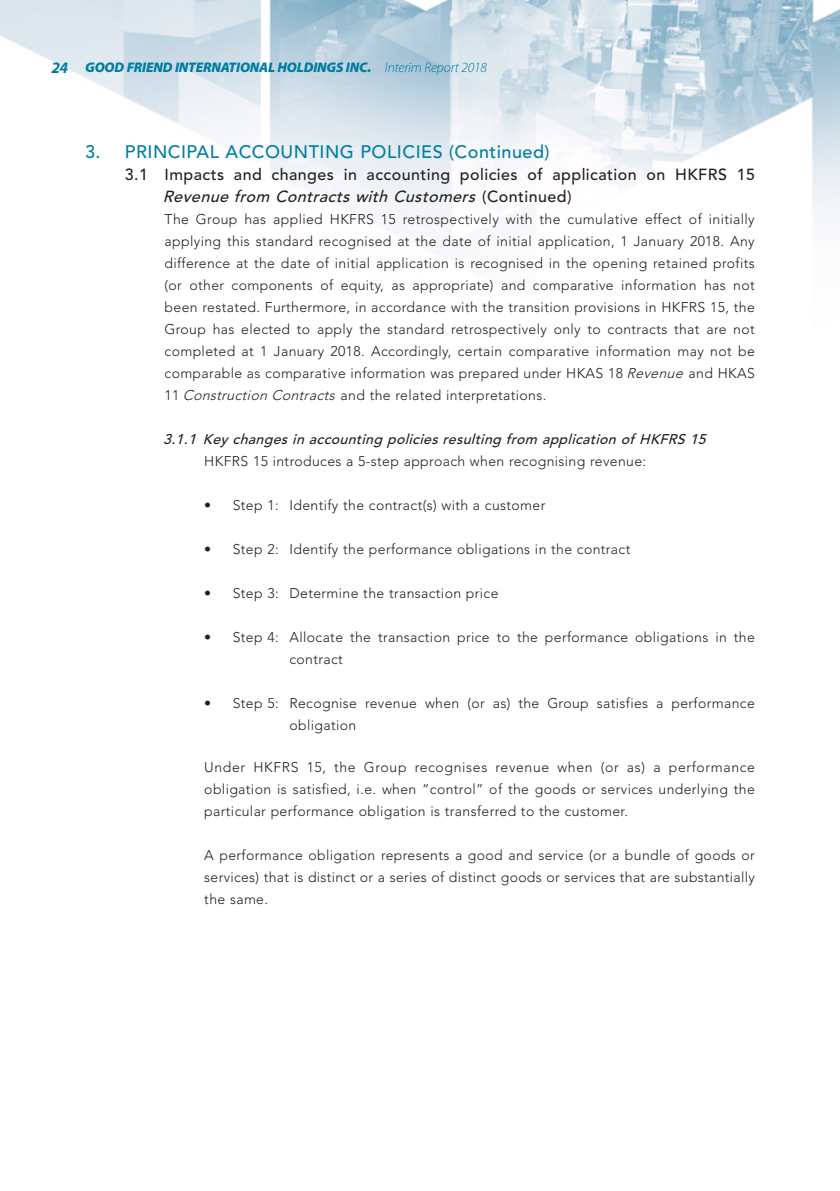
<style>
.page{position:relative;width:840px;height:1191px;background:#fff}
.page>*{position:absolute;margin:0;border:0;box-sizing:border-box;transform-origin:0 0}
.Notes_HD1{font:500 18px "Avenir LT Std";letter-spacing:.03em;color:#007da1}
.Notes_HD2{font:500 16px/22px "Avenir LT Std";letter-spacing:.03em;color:#231f20}
.Notes{font:300 14px/22px "Avenir LT Std";letter-spacing:.025em;color:#231f20;text-align:justify}
.Notes_HD3{font:italic 500 14px "Avenir LT Std";color:#231f20}
.t1{font:italic 900 14px "Myriad Pro";letter-spacing:-.015em;color:#007da1}
.s1{font-weight:700;font-size:16px}
.s2{font-weight:300}
.s3{font-style:italic}
</style>
<div class="page">
<img style="left:0;top:0;width:839px;height:243px">
<p class="t1" style="left:51px;top:58px;width:436px"><span class="s1">24</span> GOOD FRIEND INTERNATIONAL HOLDINGS INC. <span class="s2">Interim Report 2018</span></p>
<p class="Notes_HD1" style="left:85px;top:141px;width:466px">3. PRINCIPAL ACCOUNTING POLICIES (Continued)</p>
<p class="Notes_HD2" style="left:163px;top:164px;width:593px;text-indent:-38px">3.1 Impacts and changes in accounting policies of application on HKFRS 15<br><span class="s3">Revenue from Contractswith Customers</span> ( C o n t i n u e d )</p>
<p class="Notes" style="left:164px;top:208px;width:591px">The Group has applied HKFRS 15 retrospectively with the cumulative effect of initially applying this standard recognised at the date of initial application, 1 January 2018. Any difference at the date of initial application is recognised in the opening retained profits (or other components of equity, as appropriate) and comparative information has not been restated. Furthermore, in accordance with the transition provisions in HKFRS 15, the Group has elected to apply the standard retrospectively only to contracts that are not completed at 1 January 2018. Accordingly, certain comparative information may not be comparable as comparative information was prepared under HKAS 18 <span class="s3">Revenue</span> and HKAS 11 <span class="s3">Construction Contracts</span> and the related interpretations.</p>
<p class="Notes_HD3" style="left:163px;top:431px;width:548px">3.1.1 Keychangesin accounting policiesresulting from application ofHKFRS 15</p>
<p class="Notes" style="left:204px;top:450px;width:443px">HKFRS 15 introduces a 5-step approach when recognising revenue:</p>
<p class="Notes" style="left:204px;top:494px;width:8px">•</p>
<p class="Notes" style="left:232px;top:494px;width:47px">Step 1:</p>
<p class="Notes" style="left:289px;top:494px;width:257px">Identify the contract(s) with a customer</p>
<p class="Notes" style="left:204px;top:538px;width:8px">•</p>
<p class="Notes" style="left:232px;top:538px;width:47px">Step 2:</p>
<p class="Notes" style="left:289px;top:538px;width:342px">Identify the performance obligations in the contract</p>
<p class="Notes" style="left:204px;top:582px;width:8px">•</p>
<p class="Notes" style="left:232px;top:582px;width:47px">Step 3:</p>
<p class="Notes" style="left:289px;top:582px;width:210px">Determine the transaction price</p>
<p class="Notes" style="left:204px;top:626px;width:8px">•</p>
<p class="Notes" style="left:232px;top:626px;width:47px">Step 4:</p>
<p class="Notes" style="left:289px;top:626px;width:466px">Allocate the transaction price to the performance obligations in the contract</p>
<p class="Notes" style="left:204px;top:692px;width:8px">•</p>
<p class="Notes" style="left:232px;top:692px;width:47px">Step 5:</p>
<p class="Notes" style="left:289px;top:692px;width:466px">Recognise revenue when (or as) the Group satisfies a performance obligation</p>
<p class="Notes" style="left:204px;top:756px;width:552px">Under HKFRS 15, the Group recognises revenue when (or as) a performance obligation is satisfied, i.e. when “control” of the goods or services underlying the particular performance obligation is transferred to the customer.</p>
<p class="Notes" style="left:204px;top:844px;width:551px">A performance obligation represents a good and service (or a bundle of goods or services) that is distinct or a series of distinct goods or services that are substantially the same.</p>
</div>
